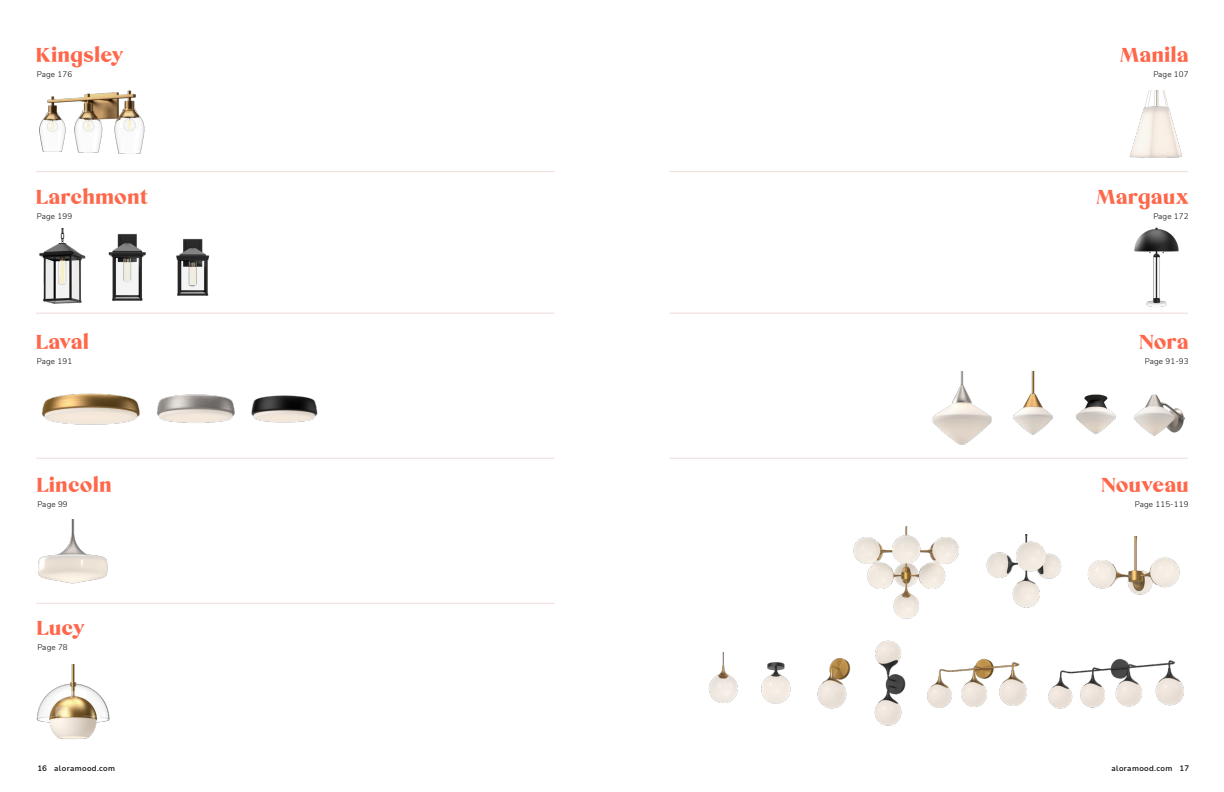
<style>
.page{position:relative;width:1224px;height:792px;background:#fff}
.page>*{position:absolute;margin:0;border:0;box-sizing:border-box;transform-origin:0 0}
.t1{font:23px "Mikela";letter-spacing:.03em;color:#fe674a}
.Family_Description{font:300 8px "Nunito";letter-spacing:.02em;color:#000}
.page_catagory_left{font:600 8px "Nunito";letter-spacing:.05em;color:#000}
</style>
<div class="page">
<hr style="left:36px;top:313px;width:519px;height:1px;background:#f1dad9">
<hr style="left:669px;top:313px;width:519px;height:1px;background:#f1dad9">
<hr style="left:36px;top:171px;width:519px;height:1px;background:#f1dad9">
<hr style="left:669px;top:171px;width:519px;height:1px;background:#f1dad9">
<hr style="left:36px;top:458px;width:519px;height:1px;background:#f1dad9">
<hr style="left:669px;top:458px;width:519px;height:1px;background:#f1dad9">
<hr style="left:36px;top:603px;width:519px;height:1px;background:#f1dad9">
<img style="left:39px;top:229px;width:47px;height:75px">
<img style="left:108px;top:233px;width:38px;height:69px">
<img style="left:176px;top:238px;width:34px;height:58px">
<img style="left:1134px;top:227px;width:45px;height:80px">
<img style="left:42px;top:393px;width:98px;height:32px">
<img style="left:156px;top:394px;width:79px;height:29px">
<img style="left:251px;top:395px;width:67px;height:28px">
<img style="left:1013px;top:371px;width:40px;height:64px">
<img style="left:1076px;top:394px;width:40px;height:40px">
<img style="left:1133px;top:394px;width:53px;height:42px">
<img style="left:932px;top:371px;width:60px;height:74px">
<img style="left:38px;top:520px;width:70px;height:64px">
<img style="left:36px;top:664px;width:74px;height:75px">
<img style="left:39px;top:90px;width:106px;height:64px">
<img style="left:1129px;top:90px;width:53px;height:68px">
<img style="left:986px;top:535px;width:76px;height:73px">
<img style="left:1087px;top:537px;width:93px;height:58px">
<img style="left:708px;top:652px;width:30px;height:51px">
<img style="left:761px;top:662px;width:30px;height:42px">
<img style="left:817px;top:658px;width:34px;height:51px">
<img style="left:874px;top:640px;width:32px;height:86px">
<img style="left:927px;top:658px;width:100px;height:50px">
<img style="left:1048px;top:658px;width:136px;height:51px">
<img style="left:853px;top:527px;width:106px;height:92px">
<p class="t1" style="left:36px;top:45px;width:89px">Kingsley</p>
<p class="t1" style="left:1120px;top:45px;width:70px">Manila</p>
<p class="Family_Description" style="left:37px;top:69px;width:37px">Page 176</p>
<p class="Family_Description" style="left:1153px;top:69px;width:37px">Page 107</p>
<p class="t1" style="left:36px;top:187px;width:114px">Larchmont</p>
<p class="t1" style="left:1097px;top:187px;width:94px">Margaux</p>
<p class="Family_Description" style="left:37px;top:210px;width:37px">Page 199</p>
<p class="Family_Description" style="left:1153px;top:210px;width:37px">Page 172</p>
<p class="t1" style="left:36px;top:333px;width:54px">Laval</p>
<p class="t1" style="left:1139px;top:333px;width:51px">Nora</p>
<p class="Family_Description" style="left:37px;top:356px;width:37px">Page 191</p>
<p class="Family_Description" style="left:1145px;top:356px;width:45px">Page 91-93</p>
<p class="t1" style="left:37px;top:475px;width:76px">Lincoln</p>
<p class="Family_Description" style="left:37px;top:498px;width:32px">Page 99</p>
<p class="t1" style="left:37px;top:618px;width:49px">Lucy</p>
<p class="Family_Description" style="left:37px;top:642px;width:32px">Page 78</p>
<p class="t1" style="left:1101px;top:475px;width:89px">Nouveau</p>
<p class="Family_Description" style="left:1135px;top:498px;width:55px">Page 115-119</p>
<p class="page_catagory_left" style="left:37px;top:763px;width:11px">16</p>
<p class="page_catagory_left" style="left:54px;top:763px;width:62px">aloramood.com</p>
<p class="page_catagory_left" style="left:1112px;top:763px;width:62px">aloramood.com</p>
<p class="page_catagory_left" style="left:1180px;top:763px;width:11px">17</p>
</div>
